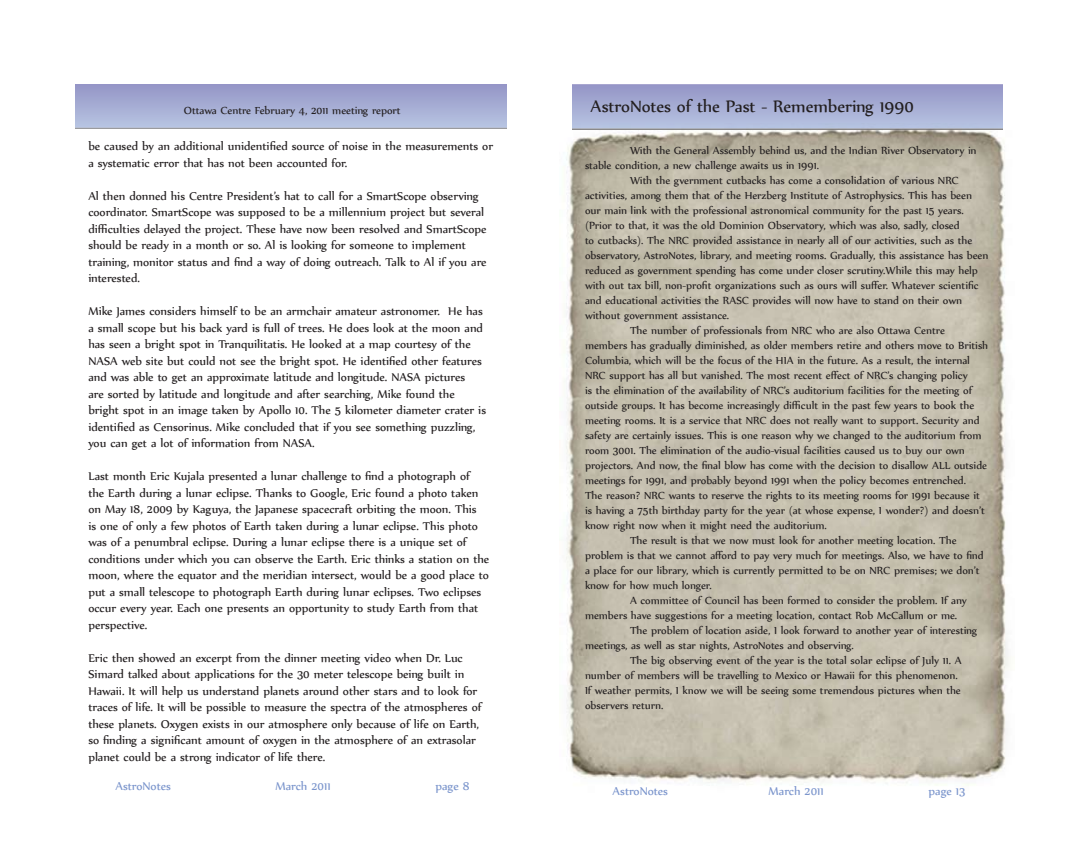
<style>
.page{position:relative;width:1080px;height:855px;background:#fff}
.page>*{position:absolute;margin:0;border:0;box-sizing:border-box;transform-origin:0 0}
.t1{font:20px "Nyala";color:#231f20}
.t2{font:13.75px/16.5px "Nyala";color:#231f20}
.t3{font:13.75px "Nyala";color:#7b95cc}
.t4{font:12.5px/15px "Nyala";color:#231f20}
</style>
<div class="page">
<div style="left:76px;top:83px;width:430px;height:46px;background:linear-gradient(to bottom,#9394c7,#b8c4e0)"></div>
<img style="left:566px;top:129px;width:444px;height:656px">
<div style="left:572px;top:84px;width:431px;height:45px;background:linear-gradient(to bottom,#9494c6,#b8c5e2)"></div>
<p class="t4" style="left:184px;top:102px;width:218px">Ottawa Centre February 4, 2011 meeting report</p>
<p class="t2" style="left:88px;top:138px;width:406px">be caused by an additional unidentified source of noise in the measurements or a systematic error that has not been accounted for.</p>
<p class="t2" style="left:88px;top:187px;width:400px">Al then donned his Centre President’s hat to call for a SmartScope observing coordinator. SmartScope was supposed to be a millennium project but several difficulties delayed the project. These have now been resolved and SmartScope should be ready in a month or so. Al is looking for someone to implement training, monitor status and find a way of doing outreach. Talk to Al if you are interested.</p>
<p class="t2" style="left:88px;top:303px;width:399px">Mike James considers himself to be an armchair amateur astronomer. He has a small scope but his back yard is full of trees. He does look at the moon and has seen a bright spot in Tranquilitatis. He looked at a map courtesy of the NASA web site but could not see the bright spot. He identified other features and was able to get an approximate latitude and longitude. NASA pictures<br>are sorted by latitude and longitude and after searching, Mike found the bright spot in an image taken by Apollo 10. The 5 kilometer diameter crater is identified as Censorinus. Mike concluded that if you see something puzzling, you can get a lot of information from NASA.</p>
<p class="t2" style="left:88px;top:468px;width:402px">Last month Eric Kujala presented a lunar challenge to find a photograph of<br>the Earth during a lunar eclipse. Thanks to Google, Eric found a photo taken on May 18, 2009 by Kaguya, the Japanese spacecraft orbiting the moon. This<br>is one of only a few photos of Earth taken during a lunar eclipse. This photo was of a penumbral eclipse. During a lunar eclipse there is a unique set of conditions under which you can observe the Earth. Eric thinks a station on the moon, where the equator and the meridian intersect, would be a good place to put a small telescope to photograph Earth during lunar eclipses. Two eclipses occur every year. Each one presents an opportunity to study Earth from that perspective.</p>
<p class="t2" style="left:88px;top:649px;width:395px">Eric then showed an excerpt from the dinner meeting video when Dr. Luc Simard talked about applications for the 30 meter telescope being built in Hawaii. It will help us understand planets around other stars and to look for traces of life. It will be possible to measure the spectra of the atmospheres of these planets. Oxygen exists in our atmosphere only because of life on Earth, so finding a significant amount of oxygen in the atmosphere of an extrasolar planet could be a strong indicator of life there.</p>
<h1 class="t1" style="left:591px;top:94px;width:325px">AstroNotes of the Past - Remembering 1990</h1>
<p class="t4" style="left:585px;top:143px;width:393px;text-indent:45px">With the General Assembly behind us, and the Indian River Observatory in stable condition, a new challenge awaits us in 1991.</p>
<p class="t4" style="left:630px;top:173px;width:330px">With the gvernment cutbacks has come a consolidation of various NRC</p>
<p class="t4" style="left:585px;top:188px;width:389px">activities, among them that of the Herzberg Institute of Astrophysics. This has been</p>
<p class="t4" style="left:585px;top:203px;width:380px">our main link with the professional astronomical community for the past 15 years.</p>
<p class="t4" style="left:585px;top:218px;width:376px">(Prior to that, it was the old Dominion Observatory, which was also, sadly, closed</p>
<p class="t4" style="left:585px;top:233px;width:389px">to cutbacks). The NRC provided assistance in nearly all of our activities, such as the</p>
<p class="t4" style="left:585px;top:248px;width:405px">observatory, AstroNotes, library, and meeting rooms. Gradually, this assistance has been</p>
<p class="t4" style="left:585px;top:263px;width:394px">reduced as government spending has come under closer scrutiny.While this may help</p>
<p class="t4" style="left:585px;top:278px;width:395px">with out tax bill, non-profit organizations such as ours will suffer. Whatever scientific</p>
<p class="t4" style="left:585px;top:293px;width:379px">and educational activities the RASC provides will now have to stand on their own</p>
<p class="t4" style="left:585px;top:308px;width:146px">without government assistance.</p>
<p class="t4" style="left:630px;top:323px;width:316px">The number of professionals from NRC who are also Ottawa Centre</p>
<p class="t4" style="left:585px;top:338px;width:405px">members has gradually diminished, as older members retire and others move to British</p>
<p class="t4" style="left:585px;top:353px;width:386px">Columbia, which will be the focus of the HIA in the future. As a result, the internal</p>
<p class="t4" style="left:585px;top:368px;width:384px">NRC support has all but vanished. The most recent effect of NRC’s changing policy</p>
<p class="t4" style="left:585px;top:383px;width:389px">is the elimination of the availability of NRC’s auditorium facilities for the meeting of</p>
<p class="t4" style="left:585px;top:398px;width:391px">outside groups. It has become increasingly difficult in the past few years to book the</p>
<p class="t4" style="left:585px;top:413px;width:396px">meeting rooms. It is a service that NRC does not really want to support. Security and</p>
<p class="t4" style="left:585px;top:428px;width:398px">safety are certainly issues. This is one reason why we changed to the auditorium from</p>
<p class="t4" style="left:585px;top:443px;width:381px">room 3001. The elimination of the audio-visual facilities caused us to buy our own</p>
<p class="t4" style="left:585px;top:458px;width:404px">projectors. And now, the final blow has come with the decision to disallow ALL outside</p>
<p class="t4" style="left:585px;top:473px;width:383px">meetings for 1991, and probably beyond 1991 when the policy becomes entrenched.</p>
<p class="t4" style="left:585px;top:488px;width:397px">The reason? NRC wants to reserve the rights to its meeting rooms for 1991 because it</p>
<p class="t4" style="left:585px;top:503px;width:401px">is having a 75th birthday party for the year (at whose expense, I wonder?) and doesn’t</p>
<p class="t4" style="left:585px;top:518px;width:243px">know right now when it might need the auditorium.</p>
<p class="t4" style="left:630px;top:533px;width:328px">The result is that we now must look for another meeting location. The</p>
<p class="t4" style="left:585px;top:548px;width:400px">problem is that we cannot afford to pay very much for meetings. Also, we have to find</p>
<p class="t4" style="left:585px;top:563px;width:396px">a place for our library, which is currently permitted to be on NRC premises; we don’t</p>
<p class="t4" style="left:585px;top:578px;width:128px">know for how much longer.</p>
<p class="t4" style="left:630px;top:593px;width:338px">A committee of Council has been formed to consider the problem. If any</p>
<p class="t4" style="left:585px;top:608px;width:374px">members have suggestions for a meeting location, contact Rob McCallum or me.</p>
<p class="t4" style="left:630px;top:623px;width:349px">The problem of location aside, I look forward to another year of interesting</p>
<p class="t4" style="left:585px;top:638px;width:270px">meetings, as well as star nights, AstroNotes and observing.</p>
<p class="t4" style="left:630px;top:653px;width:333px">The big observing event of the year is the total solar eclipse of July 11. A</p>
<p class="t4" style="left:585px;top:668px;width:374px">number of members will be travelling to Mexico or Hawaii for this phenomenon.</p>
<p class="t4" style="left:585px;top:683px;width:377px">If weather permits, I know we will be seeing some tremendous pictures when the</p>
<p class="t4" style="left:585px;top:698px;width:80px">observers return.</p>
<p class="t3" style="left:115px;top:778px;width:57px">AstroNotes</p>
<p class="t3" style="left:276px;top:778px;width:57px">March 2011</p>
<p class="t3" style="left:436px;top:778px;width:36px">page 8</p>
<p class="t3" style="left:613px;top:782px;width:57px">AstroNotes</p>
<p class="t3" style="left:769px;top:782px;width:57px">March 2011</p>
<p class="t3" style="left:929px;top:782px;width:38px">page 13</p>
</div>
